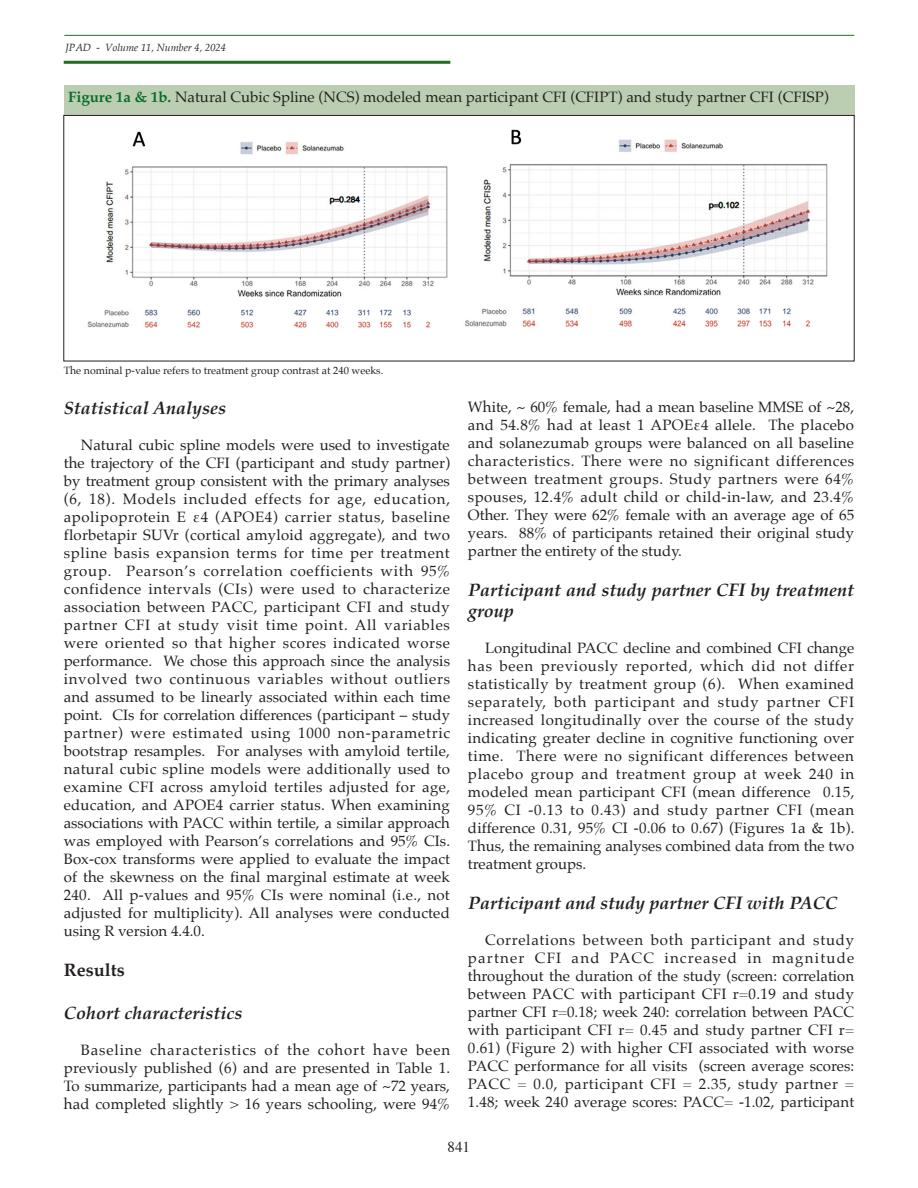
<style>
.page{position:relative;width:918px;height:1188px;background:#fff}
.page>*{position:absolute;margin:0;border:0;box-sizing:border-box;transform-origin:0 0}
._2EME_SS_TITRE{font:italic 700 18px/21.6px "Palatino";color:#231f20}
.TITRE_1{font:700 18px "Palatino";color:#231f20}
.TITRE_1-2{font:15px/18px "Palatino";color:#231f20;text-align:justify}
.t1{font:15px "Times";color:#231f20}
.t2{font:10.5px "Palatino";color:#231f20}
.t3{font:italic 10.5px "Palatino";color:#231f20}
.s1{font-weight:700;color:#086c28}
.s2{font-family:"Palatino Roman 2"}
</style>
<div class="page">
<hr style="left:64px;top:35px;width:790px;height:1px;background:#246c24">
<hr style="left:64px;top:61px;width:386px;height:3px;background:#246c24">
<div style="left:64px;top:86px;width:790px;height:30px;background:#bcceb1"></div>
<img style="left:87px;top:129px;width:741px;height:199px">
<div style="left:63px;top:115px;width:792px;height:246px;border:1px solid #231f20"></div>
<p class="t3" style="left:66px;top:38px;width:162px">JPAD - Volume 11, Number 4, 2024</p>
<p class="TITRE_1-2" style="left:68px;top:88px;width:762px"><span class="s1">Figure 1a &amp; 1b.</span> Natural Cubic Spline (NCS) modeled mean participant CFI (CFIPT) and study partner CFI (CFISP)</p>
<p class="t2" style="left:64px;top:362px;width:321px">The nominal p-value refers to treatment group contrast at 240 weeks.</p>
<p class="_2EME_SS_TITRE" style="left:64px;top:397px;width:164px">Statistical Analyses</p>
<p class="TITRE_1-2" style="left:64px;top:436px;width:388px;text-indent:17px">Natural cubic spline models were used to investigate the trajectory of the CFI (participant and study partner) by treatment group consistent with the primary analyses (6, 18). Models included effects for age, education, <span class="s2">apolipoprotein E ε4 (APOE4) carrier status, baseline </span>florbetapir SUVr (cortical amyloid aggregate), and two spline basis expansion terms for time per treatment group. Pearson’s correlation coefficients with 95% confidence intervals (CIs) were used to characterize association between PACC, participant CFI and study partner CFI at study visit time point. All variables were oriented so that higher scores indicated worse performance. We chose this approach since the analysis involved two continuous variables without outliers and assumed to be linearly associated within each time point. CIs for correlation differences (participant – study partner) were estimated using 1000 non-parametric bootstrap resamples. For analyses with amyloid tertile, natural cubic spline models were additionally used to examine CFI across amyloid tertiles adjusted for age, education, and APOE4 carrier status. When examining associations with PACC within tertile, a similar approach was employed with Pearson’s correlations and 95% CIs.<br>Box-cox transforms were applied to evaluate the impact of the skewness on the final marginal estimate at week 240. All p-values and 95% CIs were nominal (i.e., not adjusted for multiplicity). All analyses were conducted using R version 4.4.0.</p>
<p class="TITRE_1" style="left:64px;top:955px;width:62px">Results</p>
<p class="_2EME_SS_TITRE" style="left:64px;top:1002px;width:180px">Cohort characteristics</p>
<p class="TITRE_1-2" style="left:64px;top:1041px;width:388px;text-indent:17px">Baseline characteristics of the cohort have been previously published (6) and are presented in Table 1.<br>To summarize, participants had a mean age of ~72 years, had completed slightly &gt; 16 years schooling, were 94%</p>
<p class="TITRE_1-2" style="left:468px;top:398px;width:388px">White, ~ 60% female, had a mean baseline MMSE of ~28, <span class="s2">and 54.8% had at least 1 APOEε4 allele. The placebo </span>and solanezumab groups were balanced on all baseline characteristics. There were no significant differences between treatment groups. Study partners were 64% spouses, 12.4% adult child or child-in-law, and 23.4% Other. They were 62% female with an average age of 65 years. 88% of participants retained their original study partner the entirety of the study.</p>
<p class="_2EME_SS_TITRE" style="left:468px;top:579px;width:388px">Participant and study partner CFI by treatment group</p>
<p class="TITRE_1-2" style="left:468px;top:639px;width:388px;text-indent:17px">Longitudinal PACC decline and combined CFI change has been previously reported, which did not differ statistically by treatment group (6). When examined separately, both participant and study partner CFI increased longitudinally over the course of the study indicating greater decline in cognitive functioning over time. There were no significant differences between placebo group and treatment group at week 240 in modeled mean participant CFI (mean difference 0.15, 95% CI -0.13 to 0.43) and study partner CFI (mean difference 0.31, 95% CI -0.06 to 0.67) (Figures 1a &amp; 1b).<br>Thus, the remaining analyses combined data from the two treatment groups.</p>
<p class="_2EME_SS_TITRE" style="left:468px;top:892px;width:371px">Participant and study partner CFI with PACC</p>
<p class="TITRE_1-2" style="left:468px;top:931px;width:388px;text-indent:17px">Correlations between both participant and study partner CFI and PACC increased in magnitude throughout the duration of the study (screen: correlation between PACC with participant CFI r=0.19 and study partner CFI r=0.18; week 240: correlation between PACC with participant CFI r= 0.45 and study partner CFI r= 0.61) (Figure 2) with higher CFI associated with worse PACC performance for all visits (screen average scores:<br>PACC = 0.0, participant CFI = 2.35, study partner = 1.48; week 240 average scores: PACC= -1.02, participant</p>
<p class="t1" style="left:448px;top:1132px;width:24px">841</p>
</div>
